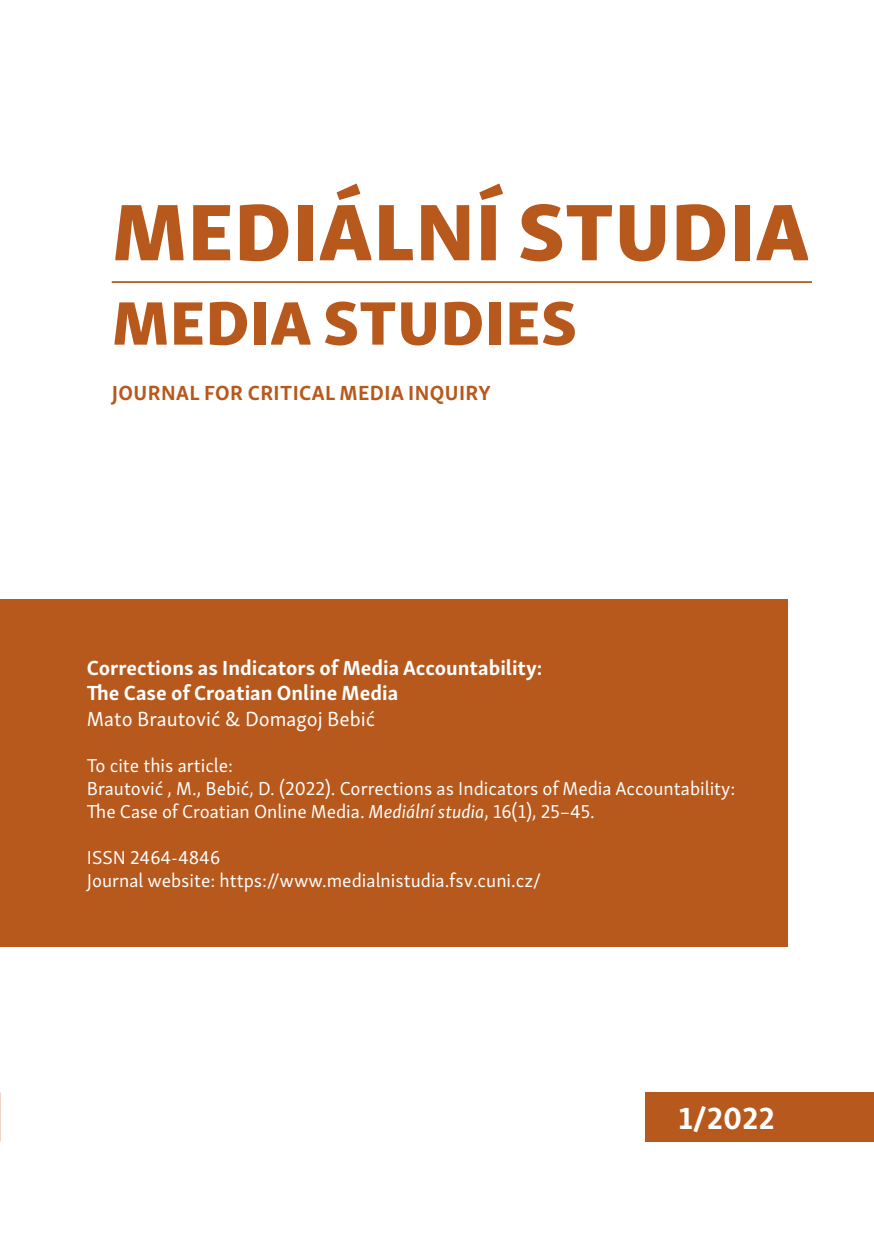
<style>
.page{position:relative;width:874px;height:1241px;background:#fff}
.page>*{position:absolute;margin:0;border:0;box-sizing:border-box;transform-origin:0 0}
.titulky{font:82.25px "Skolar Sans Latn Eb";letter-spacing:.02em;color:#b7581c}
.titulky-2{font:63px "Skolar Sans Latn Eb";letter-spacing:.02em;color:#b7581c}
.t1{font:700 31.5px "Skolar Sans Latn";color:#fff}
.Autor{font:700 21px/25.2px "Skolar Sans Latn";color:#fff}
.Nadpis_2{font:700 21px "Skolar Sans Latn";letter-spacing:.02em;color:#b7581c}
.Autor-2{font:21px "Skolar Sans Latn";color:#fff}
.Autor-3{font:19.25px/23.1px "Skolar Sans Latn";color:#fff}
.Odrážky{font:19.25px "Skolar Sans Latn";color:#fff}
.s1{font-style:italic}
</style>
<div class="page">
<hr style="left:112px;top:281px;width:699px;height:2px;background:#b7581c">
<div style="left:0;top:599px;width:786px;height:347px;background:#b7581c"></div>
<div style="left:645px;top:1091px;width:228px;height:50px;background:#b7581c"></div>
<p class="titulky" style="left:112px;top:162px;width:697px">MEDIÁLNÍ STUDIA</p>
<p class="titulky-2" style="left:112px;top:269px;width:465px">MEDIA STUDIES</p>
<p class="Nadpis_2" style="left:112px;top:375px;width:380px">JOURNAL FOR CRITICAL MEDIA INQUIRY</p>
<p class="Autor" style="left:87px;top:653px;width:457px">Corrections as Indicators of Media Accountability:<br>The Case of Croatian Online Media</p>
<p class="Autor-2" style="left:87px;top:702px;width:290px">Mato Brautović &amp; Domagoj Bebić</p>
<p class="Autor-3" style="left:87px;top:752px;width:649px">To cite this article:<br>Brautović , M., Bebić, D. (2022). Corrections as Indicators of Media Accountability:<br>The Case of Croatian Online Media. <span class="s1">Mediální studia</span>, 16(1), 25–45.</p>
<p class="Odrážky" style="left:87px;top:843px;width:135px">ISSN 2464-4846</p>
<p class="Odrážky" style="left:87px;top:866px;width:455px">Journal website: https://www.medialnistudia.fsv.cuni.cz/</p>
<p class="t1" style="left:678px;top:1092px;width:98px">1/2022</p>
</div>
